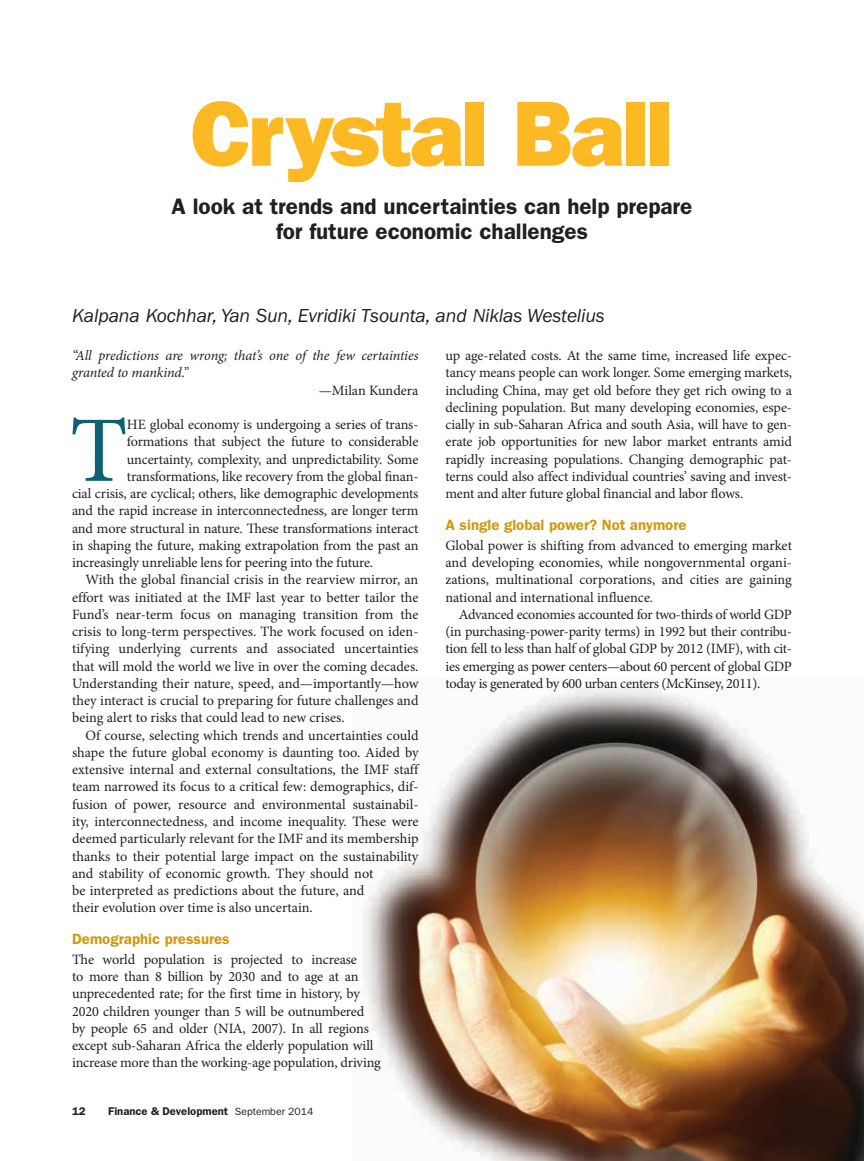
<style>
.page{position:relative;width:864px;height:1161px;background:#fff}
.page>*{position:absolute;margin:0;border:0;box-sizing:border-box;transform-origin:0 0}
.t1{font:93.9px "Minion Pro";color:#106074}
.t2{font:92.85px "ITC Franklin Gothic Std Hvy";letter-spacing:-.035em;color:#fdb924}
.t3{font:600 22.5px/25.5px "ITC Franklin Gothic Std";color:#231f20;text-align:center}
.t4{font:italic 19.5px "ITC Franklin Gothic Std";letter-spacing:-.01em;color:#231f20}
.t5{font:600 15px "ITC Franklin Gothic Std";color:#d09a0f}
.t6{font:14.25px/17.2px "Minion Pro";letter-spacing:-.005em;color:#231f20;text-align:justify}
.t7{font:italic 14.25px/17.2px "Minion Pro";letter-spacing:-.01em;color:#231f20}
.t8{font:600 11.25px "ITC Franklin Gothic Std";color:#231f20}
.s1{font-weight:400;font-size:10.5px}
</style>
<div class="page">
<img style="left:364px;top:689px;width:500px;height:472px">
<h2 class="t2" style="left:190px;top:79px;width:485px">Crystal Ball</h2>
<h3 class="t3" style="left:172px;top:193px;width:522px">A look at trends and uncertainties can help prepare for future economic challenges</h3>
<h3 class="t4" style="left:72px;top:304px;width:534px">Kalpana Kochhar, Yan Sun, Evridiki Tsounta, and Niklas Westelius</h3>
<p class="t7" style="left:72px;top:347px;width:348px">“All predictions are wrong; that’s one of the few certainties granted to mankind.”</p>
<p class="t6" style="left:319px;top:382px;width:101px">—Milan Kundera</p>
<h1 class="t1" style="left:70px;top:388px;width:59px">T</h1>
<p class="t6" style="left:127px;top:416px;width:293px">HE global economy is undergoing a series of trans-</p>
<p class="t6" style="left:127px;top:433px;width:293px">formations that subject the future to considerable</p>
<p class="t6" style="left:127px;top:451px;width:293px">uncertainty, complexity, and unpredictability. Some</p>
<p class="t6" style="left:127px;top:468px;width:293px">transformations, like recovery from the global finan-</p>
<p class="t6" style="left:72px;top:485px;width:348px">cial crisis, are cyclical; others, like demographic developments</p>
<p class="t6" style="left:72px;top:502px;width:348px">and the rapid increase in interconnectedness, are longer term</p>
<p class="t6" style="left:72px;top:520px;width:348px">and more structural in nature. These transformations interact</p>
<p class="t6" style="left:72px;top:537px;width:348px">in shaping the future, making extrapolation from the past an</p>
<p class="t6" style="left:72px;top:554px;width:303px">increasingly unreliable lens for peering into the future.</p>
<p class="t6" style="left:86px;top:571px;width:334px">With the global financial crisis in the rearview mirror, an</p>
<p class="t6" style="left:72px;top:589px;width:348px">effort was initiated at the IMF last year to better tailor the</p>
<p class="t6" style="left:72px;top:606px;width:348px">Fund’s near-term focus on managing transition from the</p>
<p class="t6" style="left:72px;top:623px;width:348px">crisis to long-term perspectives. The work focused on iden-</p>
<p class="t6" style="left:72px;top:640px;width:348px">tifying underlying currents and associated uncertainties</p>
<p class="t6" style="left:72px;top:658px;width:348px">that will mold the world we live in over the coming decades.</p>
<p class="t6" style="left:72px;top:675px;width:348px">Understanding their nature, speed, and—importantly—how</p>
<p class="t6" style="left:72px;top:692px;width:348px">they interact is crucial to preparing for future challenges and</p>
<p class="t6" style="left:72px;top:709px;width:274px">being alert to risks that could lead to new crises.</p>
<p class="t6" style="left:86px;top:727px;width:335px">Of course, selecting which trends and uncertainties could</p>
<p class="t6" style="left:72px;top:744px;width:348px">shape the future global economy is daunting too. Aided by</p>
<p class="t6" style="left:72px;top:761px;width:348px">extensive internal and external consultations, the IMF staff</p>
<p class="t6" style="left:72px;top:778px;width:348px">team narrowed its focus to a critical few: demographics, dif-</p>
<p class="t6" style="left:72px;top:796px;width:348px">fusion of power, resource and environmental sustainabil-</p>
<p class="t6" style="left:72px;top:813px;width:348px">ity, interconnectedness, and income inequality. These were</p>
<p class="t6" style="left:72px;top:830px;width:348px">deemed particularly relevant for the IMF and its membership</p>
<p class="t6" style="left:72px;top:847px;width:348px">thanks to their potential large impact on the sustainability</p>
<p class="t6" style="left:72px;top:865px;width:303px">and stability of economic growth. They should not</p>
<p class="t6" style="left:72px;top:882px;width:294px">be interpreted as predictions about the future, and</p>
<p class="t6" style="left:72px;top:899px;width:242px">their evolution over time is also uncertain.</p>
<p class="t5" style="left:72px;top:930px;width:159px">Demographic pressures</p>
<p class="t6" style="left:72px;top:951px;width:310px;text-align:left">The world population is projected to increase<br>to more than 8 billion by 2030 and to age at an unprecedented rate; for the first time in history, by 2020 children younger than 5 will be outnumbered by people 65 and older (NIA, 2007). In all regions except sub-Saharan Africa the elderly population will increase more than the working-age population, driving</p>
<p class="t8" style="left:72px;top:1104px;width:15px">12</p>
<p class="t8" style="left:108px;top:1104px;width:207px">Finance &amp; Development <span class="s1">September 2014</span></p>
<p class="t6" style="left:446px;top:347px;width:348px">up age-related costs. At the same time, increased life expec&shy;tancy means people can work longer. Some emerging markets, including China, may get old before they get rich owing to a declining population. But many developing economies, espe&shy;cially in sub-Saharan Africa and south Asia, will have to gen&shy;erate job opportunities for new labor market entrants amid rapidly increasing populations. Changing demographic pat&shy;terns could also affect individual countries’ saving and invest&shy;ment and alter future global financial and labor flows.</p>
<p class="t5" style="left:446px;top:516px;width:243px">A single global power? Not anymore</p>
<p class="t6" style="left:446px;top:537px;width:348px">Global power is shifting from advanced to emerging market and developing economies, while nongovernmental organi&shy;zations, multinational corporations, and cities are gaining national and international influence.</p>
<p class="t6" style="left:446px;top:606px;width:348px;text-indent:13px">Advanced economies accounted for two-thirds of world GDP (in purchasing-power-parity terms) in 1992 but their contribu&shy;tion fell to less than half of global GDP by 2012 (IMF), with cit&shy;ies emerging as power centers—about 60 percent of global GDP today is generated by 600 urban centers (McKinsey, 2011).</p>
</div>
